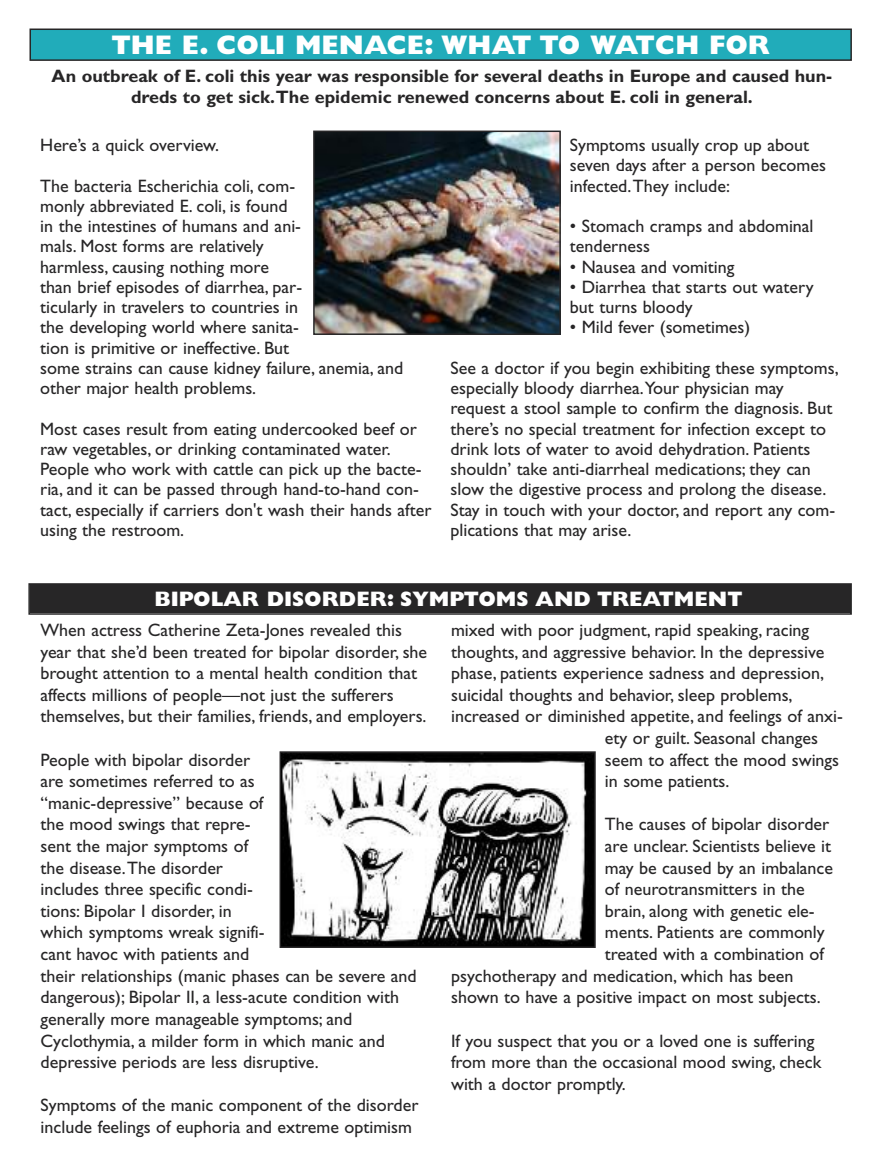
<style>
.page{position:relative;width:878px;height:1175px;background:#fff}
.page>*{position:absolute;margin:0;border:0;box-sizing:border-box;transform-origin:0 0}
.t1{font:800 27px "Gill Sans";color:#fff}
.t2{font:800 21px "Gill Sans";color:#fff}
.t3{font:18px/20.2px "Gill Sans";color:#272627}
.t4{font:700 18px/21.6px "Gill Sans";color:#272627;text-align:center}
</style>
<div class="page">
<div style="left:30px;top:584px;width:820px;height:29px;background:#272627"></div>
<div style="left:28px;top:583px;width:823px;height:31px;border:2px solid #272627"></div>
<img style="left:282px;top:754px;width:310px;height:191px">
<div style="left:279px;top:751px;width:316px;height:197px;border:2px solid #272627"></div>
<div style="left:30px;top:29px;width:821px;height:31px;background:#21acba"></div>
<div style="left:29px;top:28px;width:822px;height:33px;border:2px solid #272627"></div>
<img style="left:316px;top:134px;width:242px;height:198px">
<div style="left:313px;top:131px;width:248px;height:204px;border:2px solid #272627"></div>
<h1 class="t1" style="left:111px;top:34px;width:659px">THE E. COLI MENACE: WHAT TO WATCH FOR</h1>
<p class="t4" style="left:52px;top:66px;width:782px">An outbreak of E. coli this year was responsible for several deaths in Europe and caused hun&shy;dreds to get sick.The epidemic renewed concerns about E. coli in general.</p>
<p class="t3" style="left:40px;top:136px;width:180px">Here’s a quick overview.</p>
<p class="t3" style="left:40px;top:177px;width:364px">The bacteria Escherichia coli, com-<br>monly abbreviated E. coli, is found<br>in the intestines of humans and ani-<br>mals. Most forms are relatively<br>harmless, causing nothing more<br>than brief episodes of diarrhea, par-<br>ticularly in travelers to countries in<br>the developing world where sanita-<br>tion is primitive or ineffective. But<br>some strains can cause kidney failure, anemia, and other major health problems.</p>
<p class="t3" style="left:40px;top:420px;width:393px">Most cases result from eating undercooked beef or raw vegetables, or drinking contaminated water.<br>People who work with cattle can pick up the bacte&shy;ria, and it can be passed through hand-to-hand con&shy;tact, especially if carriers don't wash their hands after using the restroom.</p>
<p class="t3" style="left:570px;top:136px;width:257px">Symptoms usually crop up about seven days after a person becomes infected.They include:</p>
<p class="t3" style="left:570px;top:217px;width:245px">• Stomach cramps and abdominal tenderness</p>
<p class="t3" style="left:570px;top:258px;width:166px">• Nausea and vomiting</p>
<p class="t3" style="left:570px;top:278px;width:245px">• Diarrhea that starts out watery but turns bloody</p>
<p class="t3" style="left:570px;top:319px;width:182px">• Mild fever (sometimes)</p>
<p class="t3" style="left:450px;top:359px;width:389px">See a doctor if you begin exhibiting these symptoms, especially bloody diarrhea.Your physician may request a stool sample to confirm the diagnosis. But there’s no special treatment for infection except to drink lots of water to avoid dehydration. Patients shouldn’ take anti-diarrheal medications; they can slow the digestive process and prolong the disease.<br>Stay in touch with your doctor, and report any com&shy;plications that may arise.</p>
<p class="t2" style="left:154px;top:591px;width:589px">BIPOLAR DISORDER: SYMPTOMS AND TREATMENT</p>
<p class="t3" style="left:40px;top:620px;width:388px;line-height:21.6px">When actress Catherine Zeta-Jones revealed this year that she’d been treated for bipolar disorder, she brought attention to a mental health condition that affects millions of people—not just the sufferers themselves, but their families, friends, and employers.</p>
<p class="t3" style="left:40px;top:750px;width:378px;line-height:21.6px">People with bipolar disorder<br>are sometimes referred to as<br>“manic-depressive” because of<br>the mood swings that repre-<br>sent the major symptoms of<br>the disease.The disorder<br>includes three specific condi-<br>tions: Bipolar I disorder, in<br>which symptoms wreak signifi-<br>cant havoc with patients and<br>their relationships (manic phases can be severe and dangerous); Bipolar II, a less-acute condition with generally more manageable symptoms; and Cyclothymia, a milder form in which manic and depressive periods are less disruptive.</p>
<p class="t3" style="left:41px;top:1096px;width:379px;line-height:21.6px">Symptoms of the manic component of the disorder include feelings of euphoria and extreme optimism</p>
<p class="t3" style="left:451px;top:621px;width:360px">mixed with poor judgment, rapid speaking, racing</p>
<p class="t3" style="left:451px;top:643px;width:375px">thoughts, and aggressive behavior. In the depressive</p>
<p class="t3" style="left:451px;top:664px;width:374px">phase, patients experience sadness and depression,</p>
<p class="t3" style="left:451px;top:686px;width:343px">suicidal thoughts and behavior, sleep problems,</p>
<p class="t3" style="left:451px;top:708px;width:393px">increased or diminished appetite, and feelings of anxi-</p>
<p class="t3" style="left:605px;top:729px;width:215px">ety or guilt. Seasonal changes</p>
<p class="t3" style="left:605px;top:751px;width:236px">seem to affect the mood swings</p>
<p class="t3" style="left:605px;top:772px;width:126px">in some patients.</p>
<p class="t3" style="left:605px;top:816px;width:226px">The causes of bipolar disorder</p>
<p class="t3" style="left:605px;top:837px;width:228px">are unclear. Scientists believe it</p>
<p class="t3" style="left:605px;top:859px;width:230px">may be caused by an imbalance</p>
<p class="t3" style="left:605px;top:880px;width:201px">of neurotransmitters in the</p>
<p class="t3" style="left:605px;top:902px;width:211px">brain, along with genetic ele-</p>
<p class="t3" style="left:605px;top:924px;width:221px">ments. Patients are commonly</p>
<p class="t3" style="left:605px;top:945px;width:221px">treated with a combination of</p>
<p class="t3" style="left:451px;top:967px;width:344px">psychotherapy and medication, which has been</p>
<p class="t3" style="left:451px;top:988px;width:371px">shown to have a positive impact on most subjects.</p>
<p class="t3" style="left:451px;top:1031px;width:372px;line-height:21.6px">If you suspect that you or a loved one is suffering from more than the occasional mood swing, check with a doctor promptly.</p>
</div>
